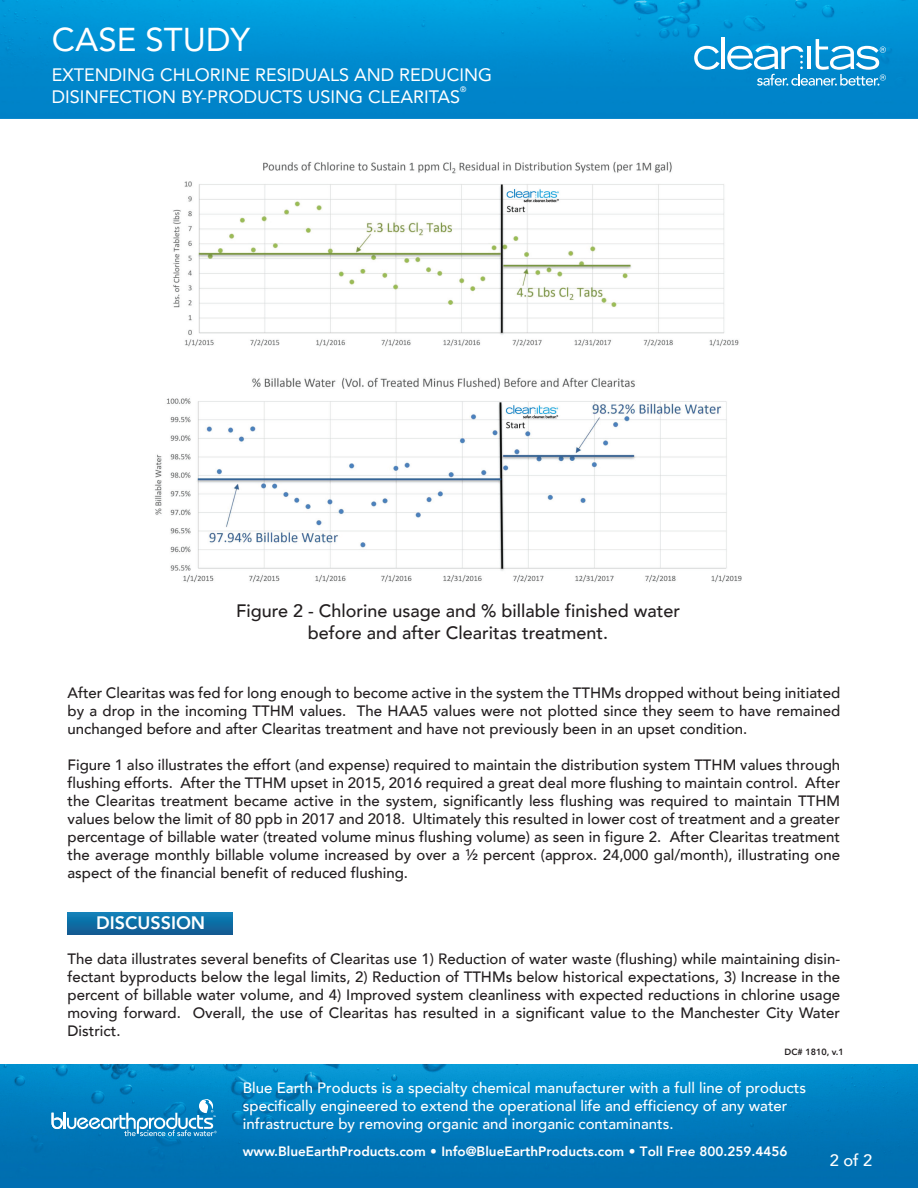
<style>
.page{position:relative;width:918px;height:1188px;background:#fff}
.page>*{position:absolute;margin:0;border:0;box-sizing:border-box;transform-origin:0 0}
.t1{font:33px "Avenir";color:#fff}
.t2{font:500 18px/21.6px "Avenir";color:#231f20;text-align:center}
.t3{font:18px/21.6px "Avenir";color:#fff}
.t4{font:800 18px "Avenir";color:#fff}
.t5{font:500 16.5px "Avenir";color:#fff}
.t6{font:500 15px/18px "Avenir";color:#231f20;text-align:justify}
.t7{font:500 15px/18px "Avenir";color:#fff}
.t8{font:800 13.5px "Avenir";color:#fff}
.t9{font:800 9px "Avenir";letter-spacing:-.005em;color:#231f20}
.t10{font:7.8px "Avenir";color:#fff}
.t11{font:600 2.1px "Myriad Pro";color:#fff}
</style>
<div class="page">
<img style="left:0;top:0;width:918px;height:118px">
<img style="left:0;top:1065px;width:918px;height:123px">
<div style="left:68px;top:912px;width:165px;height:22px;background:linear-gradient(to bottom,#0f82ba,#115c93)"></div>
<svg style="left:694px;top:46px;width:26px;height:24px"></svg>
<hr style="left:721px;top:38px;width:4px;height:31px;background:#fff">
<svg style="left:727px;top:39px;width:159px;height:47px"></svg>
<svg style="left:51px;top:1099px;width:166px;height:37px;background:#3195c9"></svg>
<img style="left:155px;top:161px;width:587px;height:422px">
<h1 class="t1" style="left:52px;top:13px;width:200px">CASE STUDY</h1>
<p class="t3" style="left:52px;top:63px;width:442px">EXTENDING CHLORINE RESIDUALS AND REDUCING<br>DISINFECTION BY-PRODUCTS USING CLEARITAS</p>
<p class="t10" style="left:460px;top:83px;width:8px">®</p>
<p class="t2" style="left:236px;top:599px;width:446px">Figure 2 - Chlorine usage and % billable finished water before and after Clearitas treatment.</p>
<p class="t6" style="left:68px;top:683px;width:774px">After Clearitas was fed for long enough to become active in the system the TTHMs dropped without being initiated by a drop in the incoming TTHM values. The HAA5 values were not plotted since they seem to have remained unchanged before and after Clearitas treatment and have not previously been in an upset condition.</p>
<p class="t6" style="left:68px;top:755px;width:774px">Figure 1 also illustrates the effort (and expense) required to maintain the distribution system TTHM values through flushing efforts. After the TTHM upset in 2015, 2016 required a great deal more flushing to maintain control. After the Clearitas treatment became active in the system, significantly less flushing was required to maintain TTHM values below the limit of 80 ppb in 2017 and 2018. Ultimately this resulted in lower cost of treatment and a greater percentage of billable water (treated volume minus flushing volume) as seen in figure 2. After Clearitas treatment the average monthly billable volume increased by over a ½ percent (approx. 24,000 gal/month), illustrating one aspect of the financial benefit of reduced flushing.</p>
<p class="t4" style="left:96px;top:909px;width:111px">DISCUSSION</p>
<p class="t6" style="left:68px;top:949px;width:774px">The data illustrates several benefits of Clearitas use 1) Reduction of water waste (flushing) while maintaining disin&shy;fectant byproducts below the legal limits, 2) Reduction of TTHMs below historical expectations, 3) Increase in the percent of billable water volume, and 4) Improved system cleanliness with expected reductions in chlorine usage moving forward. Overall, the use of Clearitas has resulted in a significant value to the Manchester City Water District.</p>
<p class="t11" style="left:213px;top:1115px;width:4px">TM</p>
<p class="t9" style="left:785px;top:1045px;width:61px">DC# 1810, v.1</p>
<p class="t7" style="left:243px;top:1078px;width:565px">Blue Earth Products is a specialty chemical manufacturer with a full line of products specifically engineered to extend the operational life and efficiency of any water infrastructure by removing organic and inorganic contaminants.</p>
<p class="t8" style="left:243px;top:1141px;width:546px">www.BlueEarthProducts.com • Info@BlueEarthProducts.com • Toll Free 800.259.4456</p>
<p class="t5" style="left:830px;top:1146px;width:44px">2 of 2</p>
</div>
